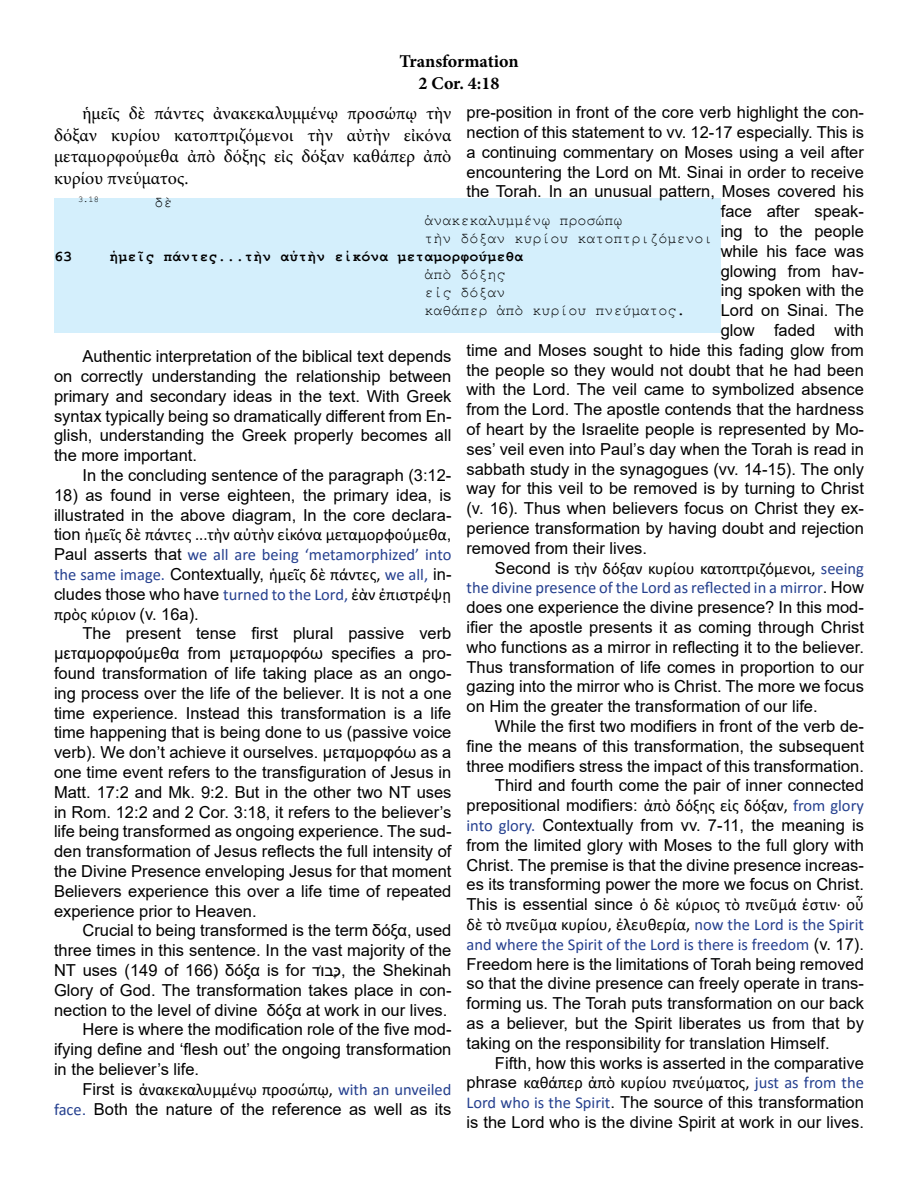
<style>
.page{position:relative;width:918px;height:1188px;background:#fff}
.page>*{position:absolute;margin:0;border:0;box-sizing:border-box;transform-origin:0 0}
.t1{font:18px/21.6px "Minion Pro";color:#000;text-align:justify}
.t2{font:700 18px "Minion Pro";letter-spacing:-.005em;color:#000}
.t3{font:16.5px/19.8px "Arial";color:#000;text-align:justify}
.t4{font:15px "Courier New";color:#000}
.t5{font:700 15px "Courier New";color:#000}
.t6{font:8.7px "Courier New";color:#000}
.s1{font-family:"Calibri"}
.s2{font-family:"Calibri";color:#25408f}
.s3{color:#25408f}
</style>
<div class="page">
<div style="left:54px;top:198px;width:667px;height:135px;background:#d4effc"></div>
<p class="t2" style="left:399px;top:49px;width:121px">Transformation</p>
<p class="t2" style="left:419px;top:70px;width:82px">2 Cor. 4:18</p>
<p class="t1" style="left:54px;top:103px;width:399px;text-indent:28px">ἡμεῖς δὲ πάντες ἀνακεκαλυμμένῳ προσώπῳ τὴν δόξαν κυρίου κατοπτριζόμενοι τὴν αὐτὴν εἰκόνα μεταμορφούμεθα ἀπὸ δόξης εἰς δόξαν καθάπερ ἀπὸ κυρίου πνεύματος.</p>
<p class="t3" style="left:466px;top:102px;width:399px">pre-position in front of the core verb highlight the con-</p>
<p class="t3" style="left:466px;top:122px;width:399px">nection of this statement to vv. 12-17 especially. This is</p>
<p class="t3" style="left:466px;top:142px;width:399px">a continuing commentary on Moses using a veil after</p>
<p class="t3" style="left:466px;top:162px;width:399px">encountering the Lord on Mt. Sinai in order to receive</p>
<p class="t3" style="left:466px;top:182px;width:399px">the Torah. In an unusual pattern, Moses covered his</p>
<p class="t3" style="left:721px;top:201px;width:145px">face after speak-</p>
<p class="t3" style="left:721px;top:221px;width:145px">ing to the people</p>
<p class="t3" style="left:721px;top:241px;width:145px">while his face was</p>
<p class="t3" style="left:721px;top:261px;width:145px">glowing from hav-</p>
<p class="t3" style="left:721px;top:281px;width:145px">ing spoken with the</p>
<p class="t3" style="left:721px;top:300px;width:145px">Lord on Sinai. The</p>
<p class="t3" style="left:721px;top:320px;width:145px">glow faded with</p>
<p class="t3" style="left:466px;top:340px;width:399px">time and Moses sought to hide this fading glow from</p>
<p class="t3" style="left:466px;top:360px;width:399px">the people so they would not doubt that he had been</p>
<p class="t3" style="left:466px;top:380px;width:399px">with the Lord. The veil came to symbolized absence</p>
<p class="t3" style="left:466px;top:399px;width:399px">from the Lord. The apostle contends that the hardness</p>
<p class="t3" style="left:466px;top:419px;width:399px">of heart by the Israelite people is represented by Mo-</p>
<p class="t3" style="left:466px;top:439px;width:399px">ses’ veil even into Paul’s day when the Torah is read in</p>
<p class="t3" style="left:466px;top:459px;width:399px">sabbath study in the synagogues (vv. 14-15). The only</p>
<p class="t3" style="left:466px;top:479px;width:399px">way for this veil to be removed is by turning to Christ</p>
<p class="t3" style="left:466px;top:498px;width:399px">(v. 16). Thus when believers focus on Christ they ex-</p>
<p class="t3" style="left:466px;top:518px;width:399px">perience transformation by having doubt and rejection</p>
<p class="t3" style="left:466px;top:538px;width:182px">removed from their lives.</p>
<p class="t3" style="left:466px;top:558px;width:399px;text-indent:28px">Second is <span class="s1">τὴν δόξαν κυρίου κατοπτριζόμενοι,</span> <span class="s2">seeing the divine presence of the Lord as reflected in a mirror</span>. How does one experience the divine presence? In this mod&shy;ifier the apostle presents it as coming through Christ who functions as a mirror in reflecting it to the believer.<br>Thus transformation of life comes in proportion to our gazing into the mirror who is Christ. The more we focus on Him the greater the transformation of our life.</p>
<p class="t3" style="left:466px;top:716px;width:399px;text-indent:28px">While the first two modifiers in front of the verb de&shy;fine the means of this transformation, the subsequent three modifiers stress the impact of this transformation.</p>
<p class="t3" style="left:466px;top:776px;width:399px;text-indent:28px">Third and fourth come the pair of inner connected prepositional modifiers: <span class="s1">ἀπὸ δόξης εἰς δόξαν,</span> <span class="s2">from glory into glory.</span> Contextually from vv. 7-11, the meaning is from the limited glory with Moses to the full glory with Christ. The premise is that the divine presence increas&shy;es its transforming power the more we focus on Christ.<br>This is essential since <span class="s1">ὁ δὲ κύριος τὸ πνεῦμά ἐστιν· οὗ δὲ τὸ πνεῦμα κυρίου, ἐλευθερία,</span> <span class="s2">now the Lord is the Spirit and where the Spirit of the Lord is there is freedom</span> (v. 17).<br>Freedom here is the limitations of Torah being removed so that the divine presence can freely operate in trans&shy;forming us. The Torah puts transformation on our back as a believer, but the Spirit liberates us from that by taking on the responsibility for translation Himself.</p>
<p class="t3" style="left:466px;top:1053px;width:399px;text-indent:28px">Fifth, how this works is asserted in the comparative phrase <span class="s1">καθάπερ ἀπὸ κυρίου πνεύματος,</span> <span class="s2">just as from the Lord who is the Spirit</span>. The source of this transformation is the Lord who is the divine Spirit at work in our lives.</p>
<p class="t6" style="left:78px;top:194px;width:22px">3.18</p>
<p class="t4" style="left:155px;top:193px;width:19px">δὲ</p>
<p class="t4" style="left:425px;top:211px;width:199px">ἀνακεκαλυμμένῳ προσώπῳ</p>
<p class="t4" style="left:425px;top:229px;width:289px">τὴν δόξαν κυρίου κατοπτριζόμενοι</p>
<p class="t5" style="left:54px;top:247px;width:19px">63</p>
<p class="t5" style="left:110px;top:247px;width:415px">ἡμεῖς πάντες...τὴν αὐτὴν εἰκόνα μεταμορφούμεθα</p>
<p class="t4" style="left:425px;top:265px;width:82px">ἀπὸ δόξης</p>
<p class="t4" style="left:425px;top:283px;width:82px">εἰς δόξαν</p>
<p class="t4" style="left:425px;top:301px;width:262px">καθάπερ ἀπὸ κυρίου πνεύματος.</p>
<p class="t3" style="left:54px;top:346px;width:399px;text-indent:28px">Authentic interpretation of the biblical text depends on correctly understanding the relationship between primary and secondary ideas in the text. With Greek syntax typically being so dramatically different from En&shy;glish, understanding the Greek properly becomes all the more important.</p>
<p class="t3" style="left:82px;top:465px;width:370px">In the concluding sentence of the paragraph (3:12-</p>
<p class="t3" style="left:54px;top:485px;width:399px">18) as found in verse eighteen, the primary idea, is illustrated in the above diagram, In the core declara&shy;tion <span class="s1">ἡμεῖς δὲ πάντες ...τὴν αὐτὴν εἰκόνα μεταμορφούμεθα</span>, Paul asserts that <span class="s2">we all are being ‘metamorphized’ into the same image.</span> Contextually, <span class="s1">ἡμεῖς δὲ πάντες,</span> <span class="s2">we all,</span> in&shy;cludes those who have <span class="s2">turned to the Lord,</span> <span class="s1">ἐὰν ἐπιστρέψῃ πρὸς κύριον</span> (v. 16a).</p>
<p class="t3" style="left:54px;top:624px;width:399px;text-indent:28px">The present tense first plural passive verb μεταμορφούμεθα from μεταμορφόω specifies a pro&shy;found transformation of life taking place as an ongo&shy;ing process over the life of the believer. It is not a one time experience. Instead this transformation is a life time happening that is being done to us (passive voice verb). We don’t achieve it ourselves. μεταμορφόω as a one time event refers to the transfiguration of Jesus in Matt. 17:2 and Mk. 9:2. But in the other two NT uses in Rom. 12:2 and 2 Cor. 3:18, it refers to the believer’s life being transformed as ongoing experience. The sud&shy;den transformation of Jesus reflects the full intensity of the Divine Presence enveloping Jesus for that moment Believers experience this over a life time of repeated experience prior to Heaven.</p>
<p class="t3" style="left:54px;top:921px;width:399px;text-indent:28px">Crucial to being transformed is the term δόξα, used three times in this sentence. In the vast majority of the NT uses (149 of 166) δόξα is for דֹ בו ָּכ, the Shekinah Glory of God. The transformation takes place in con&shy;nection to the level of divine δόξα at work in our lives.</p>
<p class="t3" style="left:54px;top:1020px;width:399px;text-indent:28px">Here is where the modification role of the five mod&shy;ifying define and ‘flesh out’ the ongoing transformation in the believer’s life.</p>
<p class="t3" style="left:54px;top:1079px;width:399px;text-align:right">First is <span class="s1">ἀνακεκαλυμμένῳ προσώπῳ,</span> <span class="s2">with an unveiled face</span><span class="s3">.</span> Both the nature of the reference as well as its</p>
</div>
